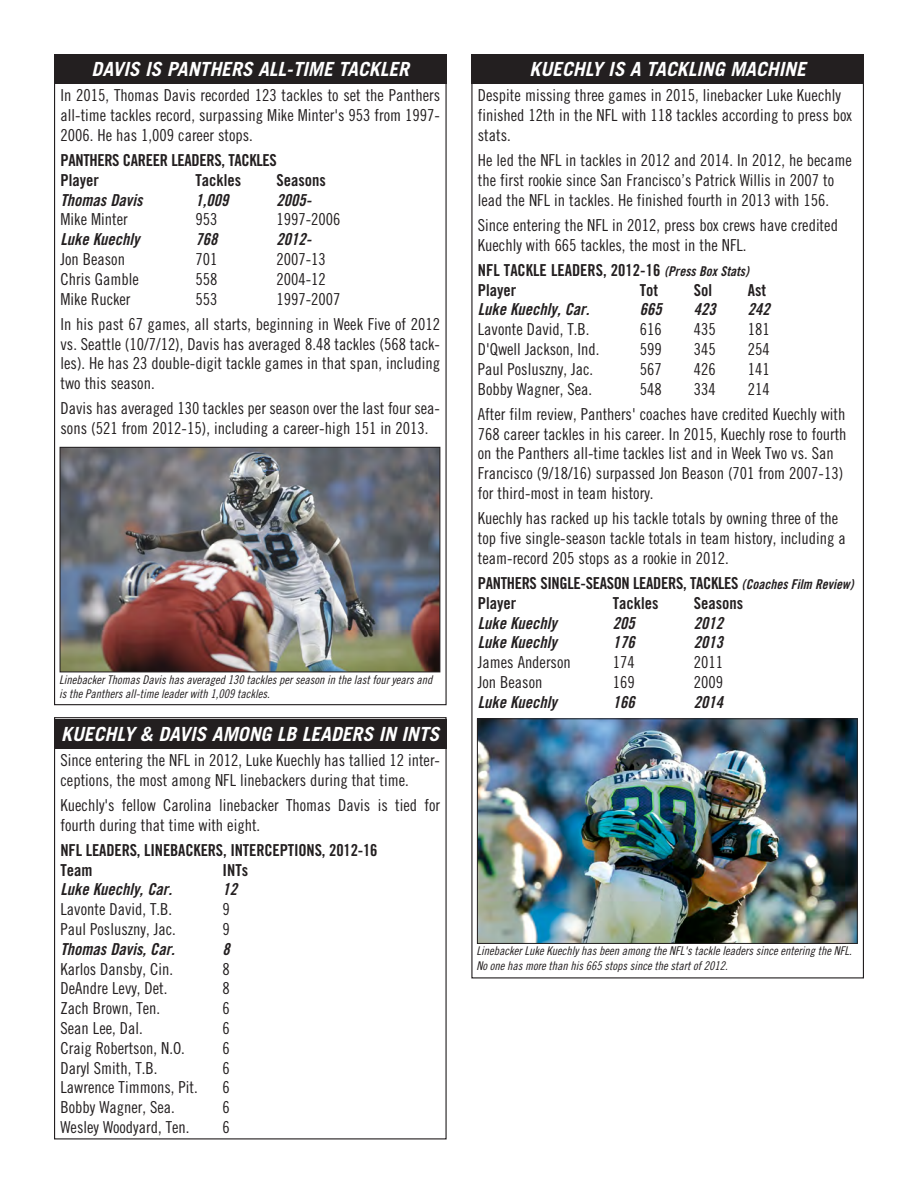
<style>
.page{position:relative;width:918px;height:1188px;background:#fff}
.page>*{position:absolute;margin:0;border:0;box-sizing:border-box;transform-origin:0 0}
.t1{font:italic 700 19.5px "Trade Gothic LT Std";color:#fff}
.note{font:16.5px/19.8px "Trade Gothic LT Std Cn 18";color:#231f20}
.note-2{font:16.5px "Trade Gothic LT Std Bd Cn 20";letter-spacing:-.01em;color:#231f20}
.note-3{font:16.5px "Trade Gothic LT Std Bd Cn 20 Obl";color:#231f20}
.t2{font:12px/14.4px "Trade Gothic LT Std Cn 18 Obl";color:#231f20}
.s1{font-family:"Trade Gothic LT Std Bd Cn 20 Obl";font-size:13.5px}
</style>
<div class="page">
<div style="left:471px;top:54px;width:393px;height:30px;background:#231f20"></div>
<img style="left:479px;top:721px;width:376px;height:221px">
<div style="left:477px;top:719px;width:380px;height:225px;border:1px solid #231f20"></div>
<div style="left:54px;top:54px;width:393px;height:30px;background:#231f20"></div>
<img style="left:62px;top:449px;width:376px;height:221px">
<div style="left:60px;top:447px;width:380px;height:225px;border:1px solid #231f20"></div>
<div style="left:54px;top:719px;width:393px;height:29px;background:#231f20"></div>
<p class="t1" style="left:92px;top:57px;width:319px">DAVIS IS PANTHERS ALL-TIME TACKLER</p>
<p class="note" style="left:61px;top:85px;width:381px;text-align:justify">In 2015, Thomas Davis recorded 123 tackles to set the Panthers all-time tackles record, surpassing Mike Minter's 953 from 1997- 2006. He has 1,009 career stops.</p>
<p class="note-2" style="left:61px;top:150px;width:218px">PANTHERS CAREER LEADERS, TACKLES</p>
<p class="note-2" style="left:61px;top:170px;width:40px">Player</p>
<p class="note-2" style="left:196px;top:170px;width:47px">Tackles</p>
<p class="note-2" style="left:277px;top:170px;width:51px">Seasons</p>
<p class="note-3" style="left:61px;top:190px;width:83px">Thomas Davis</p>
<p class="note-3" style="left:196px;top:190px;width:34px">1,009</p>
<p class="note-3" style="left:277px;top:190px;width:36px">2005-</p>
<p class="note" style="left:61px;top:209px;width:69px">Mike Minter</p>
<p class="note" style="left:196px;top:209px;width:23px">953</p>
<p class="note" style="left:277px;top:209px;width:66px">1997-2006</p>
<p class="note-3" style="left:61px;top:229px;width:81px">Luke Kuechly</p>
<p class="note-3" style="left:196px;top:229px;width:23px">768</p>
<p class="note-3" style="left:277px;top:229px;width:36px">2012-</p>
<p class="note" style="left:61px;top:249px;width:66px">Jon Beason</p>
<p class="note" style="left:196px;top:249px;width:23px">701</p>
<p class="note" style="left:277px;top:249px;width:51px">2007-13</p>
<p class="note" style="left:61px;top:269px;width:80px">Chris Gamble</p>
<p class="note" style="left:196px;top:269px;width:23px">558</p>
<p class="note" style="left:277px;top:269px;width:51px">2004-12</p>
<p class="note" style="left:61px;top:289px;width:72px">Mike Rucker</p>
<p class="note" style="left:196px;top:289px;width:23px">553</p>
<p class="note" style="left:277px;top:289px;width:66px">1997-2007</p>
<p class="note" style="left:61px;top:314px;width:381px;text-align:justify">In his past 67 games, all starts, beginning in Week Five of 2012 vs. Seattle (10/7/12), Davis has averaged 8.48 tackles (568 tack&shy;les). He has 23 double-digit tackle games in that span, including two this season.</p>
<p class="note" style="left:61px;top:398px;width:381px">Davis has averaged 130 tackles per season over the last four sea&shy;sons (521 from 2012-15), including a career-high 151 in 2013.</p>
<p class="t2" style="left:59px;top:673px;width:375px">Linebacker Thomas Davis has averaged 130 tackles per season in the last four years and is the Panthers all-time leader with 1,009 tackles.</p>
<p class="t1" style="left:61px;top:722px;width:380px">KUECHLY &amp; DAVIS AMONG LB LEADERS IN INTS</p>
<p class="note" style="left:61px;top:750px;width:381px">Since entering the NFL in 2012, Luke Kuechly has tallied 12 inter&shy;ceptions, the most among NFL linebackers during that time.</p>
<p class="note" style="left:61px;top:795px;width:381px">Kuechly's fellow Carolina linebacker Thomas Davis is tied for fourth during that time with eight.</p>
<p class="note-2" style="left:61px;top:840px;width:319px">NFL LEADERS, LINEBACKERS, INTERCEPTIONS, 2012-16</p>
<p class="note-2" style="left:61px;top:860px;width:34px">Team</p>
<p class="note-2" style="left:223px;top:860px;width:27px">INTs</p>
<p class="note-3" style="left:61px;top:879px;width:113px">Luke Kuechly, Car.</p>
<p class="note-3" style="left:223px;top:879px;width:16px">12</p>
<p class="note" style="left:61px;top:899px;width:113px">Lavonte David, T.B.</p>
<p class="note" style="left:223px;top:899px;width:9px">9</p>
<p class="note" style="left:61px;top:919px;width:117px">Paul Posluszny, Jac.</p>
<p class="note" style="left:223px;top:919px;width:9px">9</p>
<p class="note-3" style="left:61px;top:939px;width:116px">Thomas Davis, Car.</p>
<p class="note-3" style="left:223px;top:939px;width:9px">8</p>
<p class="note" style="left:61px;top:959px;width:114px">Karlos Dansby, Cin.</p>
<p class="note" style="left:223px;top:959px;width:9px">8</p>
<p class="note" style="left:61px;top:978px;width:109px">DeAndre Levy, Det.</p>
<p class="note" style="left:223px;top:978px;width:9px">8</p>
<p class="note" style="left:61px;top:998px;width:101px">Zach Brown, Ten.</p>
<p class="note" style="left:223px;top:998px;width:9px">6</p>
<p class="note" style="left:61px;top:1018px;width:84px">Sean Lee, Dal.</p>
<p class="note" style="left:223px;top:1018px;width:9px">6</p>
<p class="note" style="left:61px;top:1038px;width:126px">Craig Robertson, N.O.</p>
<p class="note" style="left:223px;top:1038px;width:9px">6</p>
<p class="note" style="left:61px;top:1058px;width:98px">Daryl Smith, T.B.</p>
<p class="note" style="left:223px;top:1058px;width:9px">6</p>
<p class="note" style="left:61px;top:1077px;width:139px">Lawrence Timmons, Pit.</p>
<p class="note" style="left:223px;top:1077px;width:9px">6</p>
<p class="note" style="left:61px;top:1097px;width:116px">Bobby Wagner, Sea.</p>
<p class="note" style="left:223px;top:1097px;width:9px">6</p>
<p class="note" style="left:61px;top:1117px;width:131px">Wesley Woodyard, Ten.</p>
<p class="note" style="left:223px;top:1117px;width:9px">6</p>
<p class="t1" style="left:530px;top:57px;width:278px">KUECHLY IS A TACKLING MACHINE</p>
<p class="note" style="left:478px;top:85px;width:376px">Despite missing three games in 2015, linebacker Luke Kuechly finished 12th in the NFL with 118 tackles according to press box stats.</p>
<p class="note" style="left:478px;top:150px;width:375px">He led the NFL in tackles in 2012 and 2014. In 2012, he became the first rookie since San Francisco’s Patrick Willis in 2007 to lead the NFL in tackles. He finished fourth in 2013 with 156.</p>
<p class="note" style="left:478px;top:215px;width:362px">Since entering the NFL in 2012, press box crews have credited<br>Kuechly with 665 tackles, the most in the NFL.</p>
<p class="note-2" style="left:478px;top:260px;width:273px">NFL TACKLE LEADERS, 2012-16 <span class="s1">(Press Box Stats)</span></p>
<p class="note-2" style="left:478px;top:280px;width:40px">Player</p>
<p class="note-2" style="left:640px;top:280px;width:20px">Tot</p>
<p class="note-2" style="left:694px;top:280px;width:20px">Sol</p>
<p class="note-2" style="left:748px;top:280px;width:20px">Ast</p>
<p class="note-3" style="left:478px;top:299px;width:113px">Luke Kuechly, Car.</p>
<p class="note-3" style="left:640px;top:299px;width:23px">665</p>
<p class="note-3" style="left:694px;top:299px;width:23px">423</p>
<p class="note-3" style="left:748px;top:299px;width:23px">242</p>
<p class="note" style="left:478px;top:319px;width:113px">Lavonte David, T.B.</p>
<p class="note" style="left:640px;top:319px;width:23px">616</p>
<p class="note" style="left:694px;top:319px;width:23px">435</p>
<p class="note" style="left:748px;top:319px;width:23px">181</p>
<p class="note" style="left:478px;top:339px;width:123px">D'Qwell Jackson, Ind.</p>
<p class="note" style="left:640px;top:339px;width:23px">599</p>
<p class="note" style="left:694px;top:339px;width:23px">345</p>
<p class="note" style="left:748px;top:339px;width:23px">254</p>
<p class="note" style="left:478px;top:359px;width:117px">Paul Posluszny, Jac.</p>
<p class="note" style="left:640px;top:359px;width:23px">567</p>
<p class="note" style="left:694px;top:359px;width:23px">426</p>
<p class="note" style="left:748px;top:359px;width:23px">141</p>
<p class="note" style="left:478px;top:379px;width:116px">Bobby Wagner, Sea.</p>
<p class="note" style="left:640px;top:379px;width:23px">548</p>
<p class="note" style="left:694px;top:379px;width:23px">334</p>
<p class="note" style="left:748px;top:379px;width:23px">214</p>
<p class="note" style="left:478px;top:404px;width:370px">After film review, Panthers' coaches have credited Kuechly with 768 career tackles in his career. In 2015, Kuechly rose to fourth on the Panthers all-time tackles list and in Week Two vs. San Francisco (9/18/16) surpassed Jon Beason (701 from 2007-13) for third-most in team history.</p>
<p class="note" style="left:478px;top:508px;width:369px">Kuechly has racked up his tackle totals by owning three of the top five single-season tackle totals in team history, including a team-record 205 stops as a rookie in 2012.</p>
<p class="note-2" style="left:478px;top:573px;width:377px">PANTHERS SINGLE-SEASON LEADERS, TACKLES <span class="s1">(Coaches Film Review)</span></p>
<p class="note-2" style="left:478px;top:593px;width:40px">Player</p>
<p class="note-2" style="left:613px;top:593px;width:47px">Tackles</p>
<p class="note-2" style="left:694px;top:593px;width:51px">Seasons</p>
<p class="note-3" style="left:478px;top:613px;width:81px">Luke Kuechly</p>
<p class="note-3" style="left:613px;top:613px;width:23px">205</p>
<p class="note-3" style="left:694px;top:613px;width:31px">2012</p>
<p class="note-3" style="left:478px;top:632px;width:81px">Luke Kuechly</p>
<p class="note-3" style="left:613px;top:632px;width:23px">176</p>
<p class="note-3" style="left:694px;top:632px;width:31px">2013</p>
<p class="note" style="left:478px;top:652px;width:94px">James Anderson</p>
<p class="note" style="left:613px;top:652px;width:23px">174</p>
<p class="note" style="left:694px;top:652px;width:31px">2011</p>
<p class="note" style="left:478px;top:672px;width:66px">Jon Beason</p>
<p class="note" style="left:613px;top:672px;width:23px">169</p>
<p class="note" style="left:694px;top:672px;width:31px">2009</p>
<p class="note-3" style="left:478px;top:692px;width:81px">Luke Kuechly</p>
<p class="note-3" style="left:613px;top:692px;width:23px">166</p>
<p class="note-3" style="left:694px;top:692px;width:31px">2014</p>
<p class="t2" style="left:477px;top:944px;width:377px">Linebacker Luke Kuechly has been among the NFL's tackle leaders since entering the NFL.<br>No one has more than his 665 stops since the start of 2012.</p>
</div>
